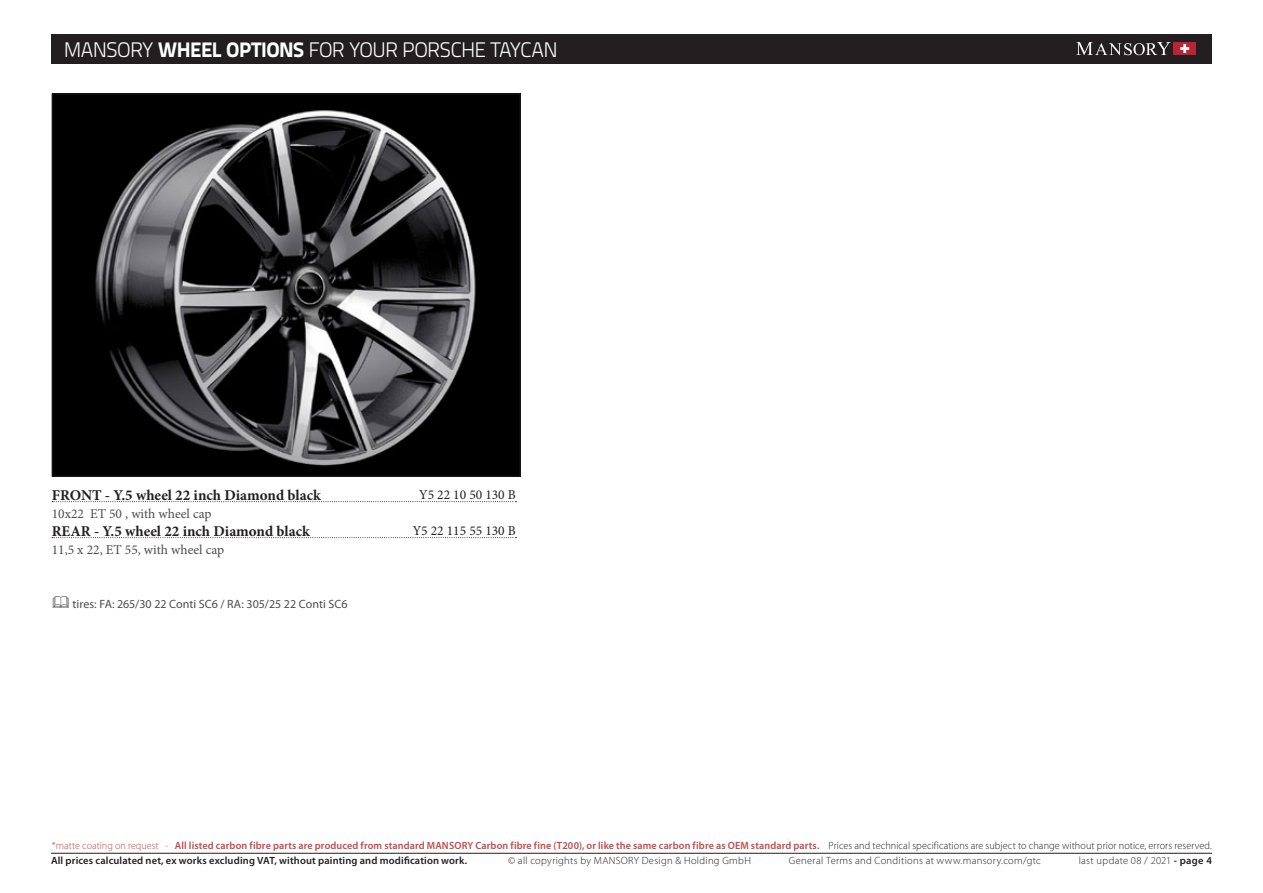
<style>
.page{position:relative;width:1263px;height:893px;background:#fff}
.page>*{position:absolute;margin:0;border:0;box-sizing:border-box;transform-origin:0 0}
.nadpis{font:300 21px "Titillium Text 22 L";letter-spacing:-.03em;color:#fff}
.name_of_product{font:700 15px "Minion Pro";color:#231f20}
.description{font:13.5px "Minion Pro";color:#4b4c4d}
.NR{font:13.5px "Minion Pro";color:#231f20}
.Description_-_2020{font:12px "Myriad Pro";letter-spacing:.005em;color:#4b4c4d}
.t1{font:600 10.5px/15px "Myriad Pro";letter-spacing:.015em;color:#c24a49}
.t2{font:300 10.5px "Myriad Pro";letter-spacing:.03em;color:#231f20}
.s1{font-weight:800}
.s2{font-weight:300}
.s3{font-weight:300;color:#231f20}
.s4{color:#231f20}
.s5{font-weight:600}
</style>
<div class="page">
<div style="left:51px;top:34px;width:1161px;height:30px;background:#231f20"></div>
<div style="left:1174px;top:42px;width:22px;height:13px;background:#b92436"></div>
<svg style="left:1180px;top:44px;width:9px;height:9px"></svg>
<svg style="left:1076px;top:42px;width:95px;height:13px"></svg>
<hr style="left:51px;top:853px;width:1161px;height:1px;background:#231f20">
<img style="left:54px;top:96px;width:465px;height:378px">
<svg style="left:52px;top:501px;width:464px;height:1px"></svg>
<svg style="left:52px;top:537px;width:464px;height:1px"></svg>
<p class="nadpis" style="left:64px;top:34px;width:495px">MANSORY <span class="s1">WHEEL OPTIONS</span> FOR YOUR PORSCHE TAYCAN</p>
<p class="name_of_product" style="left:52px;top:484px;width:270px">FRONT - Y.5 wheel 22 inch Diamond black</p>
<p class="description" style="left:52px;top:504px;width:161px">10x22 ET 50 , with wheel cap</p>
<p class="name_of_product" style="left:52px;top:520px;width:260px">REAR - Y.5 wheel 22 inch Diamond black</p>
<p class="description" style="left:52px;top:540px;width:174px">11,5 x 22, ET 55, with wheel cap</p>
<p class="Description_-_2020" style="left:73px;top:596px;width:276px">tires: FA: 265/30 22 Conti SC6 / RA: 305/25 22 Conti SC6</p>
<p class="NR" style="left:419px;top:485px;width:98px">Y5 22 10 50 130 B</p>
<p class="NR" style="left:413px;top:521px;width:105px">Y5 22 115 55 130 B</p>
<p class="t1" style="left:51px;top:837px;width:1162px"><span class="s2">*matte coating on request -</span> All listed carbon fibre parts are produced from standard MANSORY Carbon fibre fine (T200), or like the same carbon fibre as OEM standard parts. <span class="s3">Prices and technical specifications are subject to change without prior notice, errors reserved.<br></span><span class="s4">All prices calculated net, ex works excluding VAT, without painting and modification work.</span></p>
<p class="t2" style="left:508px;top:854px;width:244px">© all copyrights by MANSORY Design &amp; Holding GmbH</p>
<p class="t2" style="left:789px;top:854px;width:253px">General Terms and Conditions at www.mansory.com/gtc</p>
<p class="t2" style="left:1079px;top:854px;width:135px">last update 08 / 2021 <span class="s5">- page 4</span></p>
</div>
